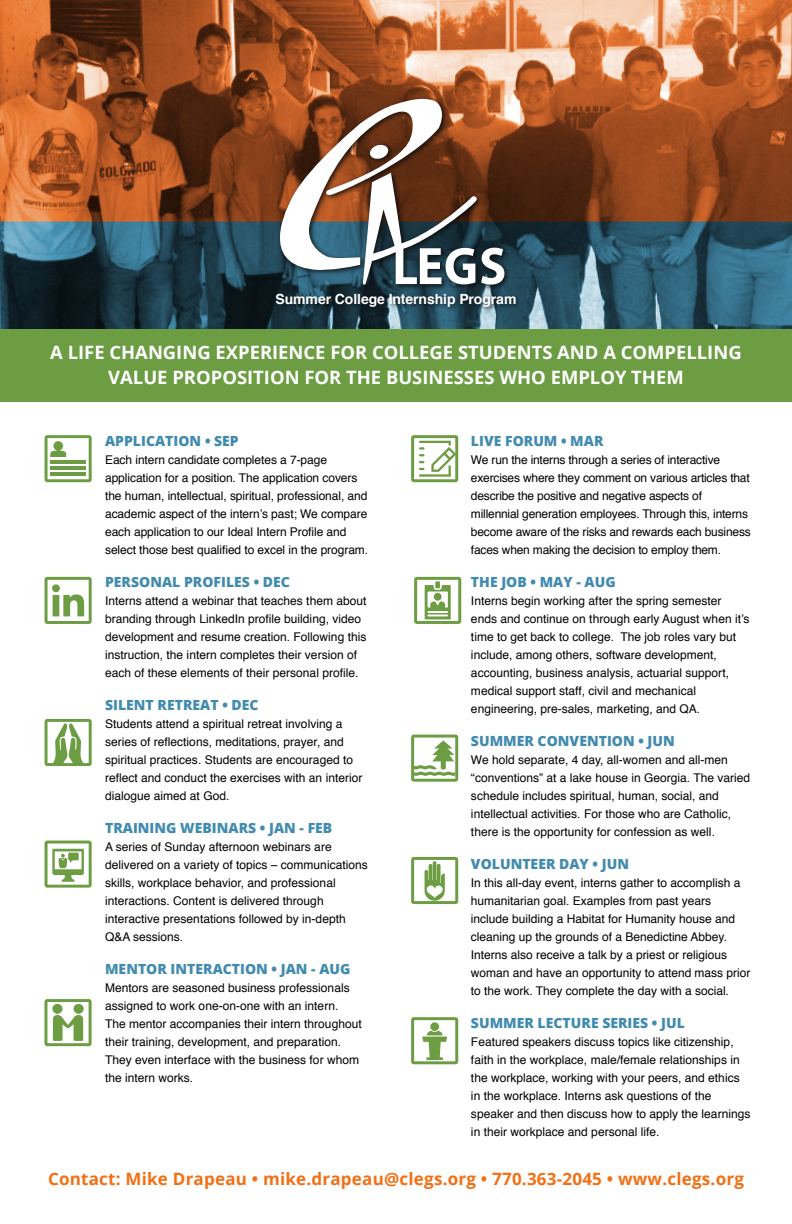
<style>
.page{position:relative;width:792px;height:1224px;background:#fff}
.page>*{position:absolute;margin:0;border:0;box-sizing:border-box;transform-origin:0 0}
.t1{font:700 18.4px/24.9px "Open Sans";color:#fff;text-align:center}
.t2{font:700 17px "Open Sans";letter-spacing:.015em;color:#f36f14}
.t3{font:800 14px "Open Sans";color:#428baf}
.t4{font:700 14px "Helvetica";letter-spacing:-.005em;color:#fff}
.t5{font:12px/18px "Helvetica";color:#000}
</style>
<div class="page">
<div style="left:0;top:329px;width:792px;height:73px;background:#6c9d43"></div>
<svg style="left:45px;top:719px;width:47px;height:47px"></svg>
<svg style="left:411px;top:735px;width:47px;height:47px"></svg>
<svg style="left:45px;top:435px;width:47px;height:47px"></svg>
<svg style="left:45px;top:841px;width:47px;height:47px"></svg>
<svg style="left:411px;top:857px;width:47px;height:47px"></svg>
<svg style="left:411px;top:1017px;width:47px;height:47px"></svg>
<svg style="left:45px;top:577px;width:47px;height:47px"></svg>
<div style="left:52px;top:584px;width:8px;height:8px;background:#6c9d43;border-radius:50%"></div>
<svg style="left:44px;top:999px;width:48px;height:47px"></svg>
<div style="left:53px;top:1004px;width:9px;height:10px;background:#6c9d43;border-radius:50%"></div>
<div style="left:74px;top:1004px;width:10px;height:10px;background:#6c9d43;border-radius:50%"></div>
<svg style="left:411px;top:435px;width:47px;height:47px"></svg>
<img style="left:0;top:0;width:792px;height:329px">
<img style="left:269px;top:94px;width:258px;height:232px">
<svg style="left:265px;top:95px;width:239px;height:190px"></svg>
<svg style="left:414px;top:577px;width:47px;height:47px"></svg>
<div style="left:434px;top:593px;width:8px;height:8px;background:#6c9d43;border-radius:50%"></div>
<p class="t4" style="left:276px;top:288px;width:242px">Summer College Internship Program</p>
<h1 class="t1" style="left:50px;top:340px;width:693px">A LIFE CHANGING EXPERIENCE FOR COLLEGE STUDENTS AND A COMPELLING<br>VALUE PROPOSITION FOR THE BUSINESSES WHO EMPLOY THEM</h1>
<p class="t3" style="left:105px;top:430px;width:135px">APPLICATION • SEP</p>
<p class="t5" style="left:105px;top:451px;width:265px">Each intern candidate completes a 7-page application for a position. The application covers the human, intellectual, spiritual, professional, and academic aspect of the intern’s past; We compare each application to our Ideal Intern Profile and select those best qualified to excel in the program.</p>
<p class="t3" style="left:105px;top:571px;width:186px">PERSONAL PROFILES • DEC</p>
<p class="t5" style="left:105px;top:592px;width:263px">Interns attend a webinar that teaches them about branding through LinkedIn profile building, video development and resume creation. Following this instruction, the intern completes their version of each of these elements of their personal profile.</p>
<p class="t3" style="left:105px;top:694px;width:155px">SILENT RETREAT • DEC</p>
<p class="t5" style="left:105px;top:715px;width:259px">Students attend a spiritual retreat involving a series of reflections, meditations, prayer, and spiritual practices. Students are encouraged to reflect and conduct the exercises with an interior dialogue aimed at God.</p>
<p class="t3" style="left:105px;top:817px;width:229px">TRAINING WEBINARS • JAN - FEB</p>
<p class="t5" style="left:105px;top:838px;width:264px">A series of Sunday afternoon webinars are delivered on a variety of topics – communications skills, workplace behavior, and professional interactions. Content is delivered through interactive presentations followed by in-depth Q&amp;A sessions.</p>
<p class="t3" style="left:105px;top:958px;width:247px">MENTOR INTERACTION • JAN - AUG</p>
<p class="t5" style="left:105px;top:979px;width:258px">Mentors are seasoned business professionals assigned to work one-on-one with an intern.<br>The mentor accompanies their intern throughout their training, development, and preparation.<br>They even interface with the business for whom the intern works.</p>
<p class="t3" style="left:471px;top:430px;width:134px">LIVE FORUM • MAR</p>
<p class="t5" style="left:471px;top:451px;width:281px">We run the interns through a series of interactive exercises where they comment on various articles that describe the positive and negative aspects of millennial generation employees. Through this, interns become aware of the risks and rewards each business faces when making the decision to employ them.</p>
<p class="t3" style="left:471px;top:571px;width:146px">THE JOB • MAY - AUG</p>
<p class="t5" style="left:471px;top:592px;width:280px">Interns begin working after the spring semester ends and continue on through early August when it’s time to get back to college. The job roles vary but include, among others, software development, accounting, business analysis, actuarial support, medical support staff, civil and mechanical engineering, pre-sales, marketing, and QA.</p>
<p class="t3" style="left:471px;top:730px;width:205px">SUMMER CONVENTION • JUN</p>
<p class="t5" style="left:471px;top:751px;width:281px">We hold separate, 4 day, all-women and all-men “conventions” at a lake house in Georgia. The varied schedule includes spiritual, human, social, and intellectual activities. For those who are Catholic, there is the opportunity for confession as well.</p>
<p class="t3" style="left:471px;top:853px;width:160px">VOLUNTEER DAY • JUN</p>
<p class="t5" style="left:471px;top:874px;width:281px">In this all-day event, interns gather to accomplish a humanitarian goal. Examples from past years include building a Habitat for Humanity house and cleaning up the grounds of a Benedictine Abbey.<br>Interns also receive a talk by a priest or religious woman and have an opportunity to attend mass prior to the work. They complete the day with a social.</p>
<p class="t3" style="left:471px;top:1012px;width:215px">SUMMER LECTURE SERIES • JUL</p>
<p class="t5" style="left:471px;top:1033px;width:281px">Featured speakers discuss topics like citizenship, faith in the workplace, male/female relationships in the workplace, working with your peers, and ethics in the workplace. Interns ask questions of the speaker and then discuss how to apply the learnings in their workplace and personal life.</p>
<h2 class="t2" style="left:48px;top:1167px;width:697px">Contact: Mike Drapeau • mike.drapeau@clegs.org • 770.363-2045 • www.clegs.org</h2>
</div>
